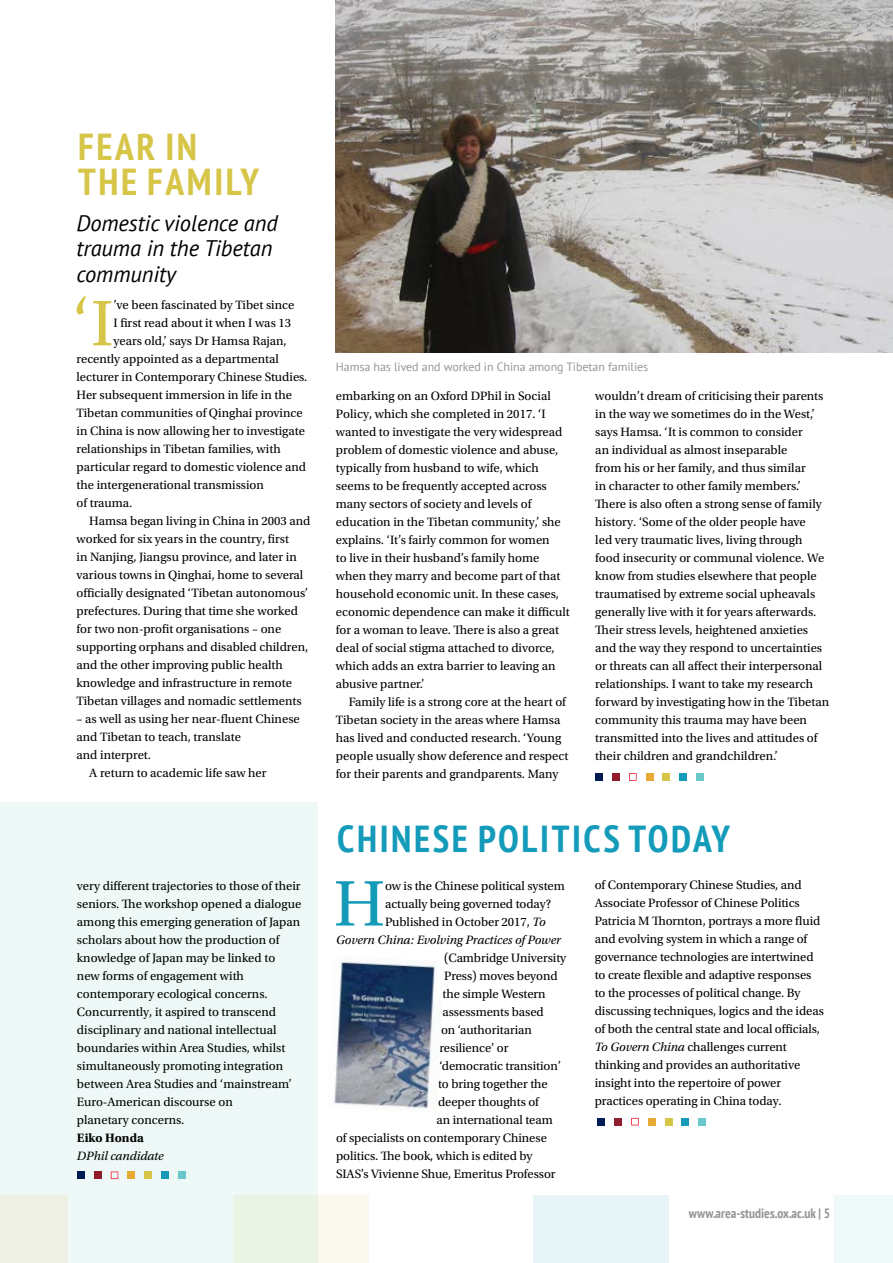
<style>
.page{position:relative;width:893px;height:1263px;background:#fff}
.page>*{position:absolute;margin:0;border:0;box-sizing:border-box;transform-origin:0 0}
.t1{font:67.95px "Utopia Std";color:#d7c548}
.t2{font:67.95px "Utopia Std";color:#159bba}
.t3{font:700 condensed 37.5px "PT Sans";letter-spacing:.07em;color:#159bba}
.t4{font:700 condensed 37.5px/34.5px "PT Sans";letter-spacing:.07em;color:#d7c548}
.t5{font:italic 22.5px/25.5px "PT Sans";letter-spacing:-.005em;color:#000}
.t6{font:700 condensed 13.5px "PT Sans";color:#939598}
.t7{font:12.75px/18px "Utopia Std";color:#000}
.t8{font:italic 12.75px "Utopia Std";letter-spacing:-.005em;color:#000}
.t9{font:700 12.75px "Utopia Std";color:#000}
.t10{font:12px "PT Sans";letter-spacing:-.005em;color:#939598}
.s1{font-style:italic}
</style>
<div class="page">
<div style="left:0;top:803px;width:317px;height:460px;background:#eef8f7"></div>
<div style="left:0;top:1195px;width:68px;height:68px;background:#edf0e3"></div>
<div style="left:233px;top:1195px;width:136px;height:68px;background:linear-gradient(to right,#e6f1e2,#fcf9ee)"></div>
<div style="left:534px;top:1195px;width:135px;height:68px;background:#e8f5f8"></div>
<div style="left:834px;top:1195px;width:59px;height:68px;background:#f0f9f9"></div>
<div style="left:77px;top:1171px;width:8px;height:8px;background:#001c54"></div>
<div style="left:94px;top:1171px;width:7px;height:8px;background:#911c2c"></div>
<div style="left:127px;top:1171px;width:8px;height:8px;background:#e8a935"></div>
<div style="left:144px;top:1171px;width:8px;height:8px;background:#d7c548"></div>
<div style="left:161px;top:1171px;width:8px;height:8px;background:#159bba"></div>
<div style="left:178px;top:1171px;width:8px;height:8px;background:#69c8ca"></div>
<svg style="left:111px;top:1171px;width:7px;height:8px"></svg>
<div style="left:595px;top:773px;width:8px;height:8px;background:#001c54"></div>
<div style="left:612px;top:773px;width:8px;height:8px;background:#911c2c"></div>
<div style="left:646px;top:773px;width:7px;height:8px;background:#e8a935"></div>
<div style="left:663px;top:773px;width:7px;height:8px;background:#d7c548"></div>
<div style="left:679px;top:773px;width:8px;height:8px;background:#159bba"></div>
<div style="left:696px;top:773px;width:8px;height:8px;background:#69c8ca"></div>
<svg style="left:629px;top:773px;width:8px;height:8px"></svg>
<img style="left:336px;top:0;width:557px;height:353px">
<img style="left:334px;top:957px;width:102px;height:152px">
<div style="left:597px;top:1118px;width:8px;height:7px;background:#001c54"></div>
<div style="left:614px;top:1118px;width:8px;height:7px;background:#911c2c"></div>
<div style="left:648px;top:1118px;width:7px;height:7px;background:#e8a935"></div>
<div style="left:665px;top:1118px;width:7px;height:7px;background:#d7c548"></div>
<div style="left:682px;top:1118px;width:7px;height:7px;background:#159bba"></div>
<div style="left:698px;top:1118px;width:8px;height:7px;background:#69c8ca"></div>
<svg style="left:631px;top:1118px;width:8px;height:7px"></svg>
<h2 class="t4" style="left:78px;top:129px;width:182px">FEAR IN<br>THE FAMILY</h2>
<h3 class="t5" style="left:77px;top:210px;width:203px">Domestic violence and trauma in the Tibetan community</h3>
<h1 class="t1" style="left:73px;top:287px;width:42px">‘I</h1>
<p class="t7" style="left:114px;top:296px;width:182px">’ve been fascinated by Tibet since</p>
<p class="t7" style="left:114px;top:314px;width:179px">I first read about it when I was 13</p>
<p class="t7" style="left:114px;top:332px;width:175px">years old,’ says Dr Hamsa Rajan,</p>
<p class="t7" style="left:77px;top:350px;width:204px">recently appointed as a departmental</p>
<p class="t7" style="left:77px;top:368px;width:232px">lecturer in Contemporary Chinese Studies.</p>
<p class="t7" style="left:77px;top:386px;width:217px">Her subsequent immersion in life in the</p>
<p class="t7" style="left:77px;top:404px;width:228px">Tibetan communities of Qinghai province</p>
<p class="t7" style="left:77px;top:422px;width:230px">in China is now allowing her to investigate</p>
<p class="t7" style="left:77px;top:440px;width:206px">relationships in Tibetan families, with</p>
<p class="t7" style="left:77px;top:458px;width:231px">particular regard to domestic violence and</p>
<p class="t7" style="left:77px;top:476px;width:189px">the intergenerational transmission</p>
<p class="t7" style="left:77px;top:494px;width:57px">of trauma.</p>
<p class="t7" style="left:89px;top:512px;width:223px">Hamsa began living in China in 2003 and</p>
<p class="t7" style="left:77px;top:530px;width:214px">worked for six years in the country, first</p>
<p class="t7" style="left:77px;top:548px;width:222px">in Nanjing, Jiangsu province, and later in</p>
<p class="t7" style="left:77px;top:566px;width:228px">various towns in Qinghai, home to several</p>
<p class="t7" style="left:77px;top:584px;width:233px">officially designated ‘Tibetan autonomous’</p>
<p class="t7" style="left:77px;top:602px;width:223px">prefectures. During that time she worked</p>
<p class="t7" style="left:77px;top:620px;width:206px">for two non-profit organisations – one</p>
<p class="t7" style="left:77px;top:638px;width:233px">supporting orphans and disabled children,</p>
<p class="t7" style="left:77px;top:656px;width:208px">and the other improving public health</p>
<p class="t7" style="left:77px;top:674px;width:217px">knowledge and infrastructure in remote</p>
<p class="t7" style="left:77px;top:692px;width:227px">Tibetan villages and nomadic settlements</p>
<p class="t7" style="left:77px;top:710px;width:225px">– as well as using her near-fluent Chinese</p>
<p class="t7" style="left:77px;top:728px;width:166px">and Tibetan to teach, translate</p>
<p class="t7" style="left:77px;top:746px;width:76px">and interpret.</p>
<p class="t7" style="left:89px;top:764px;width:179px">A return to academic life saw her</p>
<p class="t7" style="left:77px;top:877px;width:226px">very different trajectories to those of their seniors. The workshop opened a dialogue among this emerging generation of Japan scholars about how the production of knowledge of Japan may be linked to new forms of engagement with contemporary ecological concerns.<br>Concurrently, it aspired to transcend disciplinary and national intellectual boundaries within Area Studies, whilst simultaneously promoting integration between Area Studies and ‘mainstream’ Euro-American discourse on<br>planetary concerns.</p>
<p class="t9" style="left:77px;top:1130px;width:68px">Eiko Honda</p>
<p class="t8" style="left:77px;top:1148px;width:88px">DPhil candidate</p>
<p class="t10" style="left:336px;top:359px;width:314px">Hamsa has lived and worked in China among Tibetan families</p>
<p class="t7" style="left:336px;top:387px;width:235px">embarking on an Oxford DPhil in Social Policy, which she completed in 2017. ‘I wanted to investigate the very widespread problem of domestic violence and abuse, typically from husband to wife, which seems to be frequently accepted across many sectors of society and levels of education in the Tibetan community,’ she explains. ‘It’s fairly common for women<br>to live in their husband’s family home when they marry and become part of that household economic unit. In these cases, economic dependence can make it difficult for a woman to leave. There is also a great deal of social stigma attached to divorce, which adds an extra barrier to leaving an abusive partner.’</p>
<p class="t7" style="left:336px;top:693px;width:234px;text-indent:13px">Family life is a strong core at the heart of Tibetan society in the areas where Hamsa has lived and conducted research. ‘Young people usually show deference and respect for their parents and grandparents. Many</p>
<p class="t7" style="left:595px;top:387px;width:235px">wouldn’t dream of criticising their parents in the way we sometimes do in the West,’ says Hamsa. ‘It is common to consider<br>an individual as almost inseparable<br>from his or her family, and thus similar<br>in character to other family members.’ There is also often a strong sense of family history. ‘Some of the older people have<br>led very traumatic lives, living through food insecurity or communal violence. We know from studies elsewhere that people traumatised by extreme social upheavals generally live with it for years afterwards.<br>Their stress levels, heightened anxieties and the way they respond to uncertainties or threats can all affect their interpersonal relationships. I want to take my research forward by investigating how in the Tibetan community this trauma may have been transmitted into the lives and attitudes of their children and grandchildren.’</p>
<h2 class="t3" style="left:337px;top:814px;width:394px">CHINESE POLITICS TODAY</h2>
<p class="t7" style="left:595px;top:876px;width:231px">of Contemporary Chinese Studies, and Associate Professor of Chinese Politics Patricia M Thornton, portrays a more fluid and evolving system in which a range of governance technologies are intertwined to create flexible and adaptive responses to the processes of political change. By discussing techniques, logics and the ideas of both the central state and local officials, <span class="s1">To Govern China</span> challenges current thinking and provides an authoritative insight into the repertoire of power practices operating in China today.</p>
<h1 class="t2" style="left:334px;top:867px;width:53px">H</h1>
<p class="t7" style="left:385px;top:877px;width:181px">ow is the Chinese political system</p>
<p class="t7" style="left:385px;top:895px;width:167px">actually being governed today?</p>
<p class="t7" style="left:385px;top:913px;width:162px">Published in October 2017, <span class="s1">To</span></p>
<p class="t8" style="left:336px;top:932px;width:226px">Govern China: Evolving Practices of Power</p>
<p class="t7" style="left:444px;top:949px;width:124px">(Cambridge University</p>
<p class="t7" style="left:444px;top:967px;width:115px">Press) moves beyond</p>
<p class="t7" style="left:443px;top:985px;width:105px">the simple Western</p>
<p class="t7" style="left:443px;top:1003px;width:103px">assessments based</p>
<p class="t7" style="left:441px;top:1021px;width:92px">on ‘authoritarian</p>
<p class="t7" style="left:439px;top:1039px;width:70px">resilience’ or</p>
<p class="t7" style="left:439px;top:1057px;width:123px">‘democratic transition’</p>
<p class="t7" style="left:438px;top:1075px;width:111px">to bring together the</p>
<p class="t7" style="left:438px;top:1093px;width:102px">deeper thoughts of</p>
<p class="t7" style="left:436px;top:1111px;width:118px">an international team</p>
<p class="t7" style="left:336px;top:1129px;width:212px">of specialists on contemporary Chinese</p>
<p class="t7" style="left:336px;top:1147px;width:198px">politics. The book, which is edited by</p>
<p class="t7" style="left:336px;top:1165px;width:221px">SIAS’s Vivienne Shue, Emeritus Professor</p>
<p class="t6" style="left:689px;top:1204px;width:143px">www.area-studies.ox.ac.uk | 5</p>
</div>
